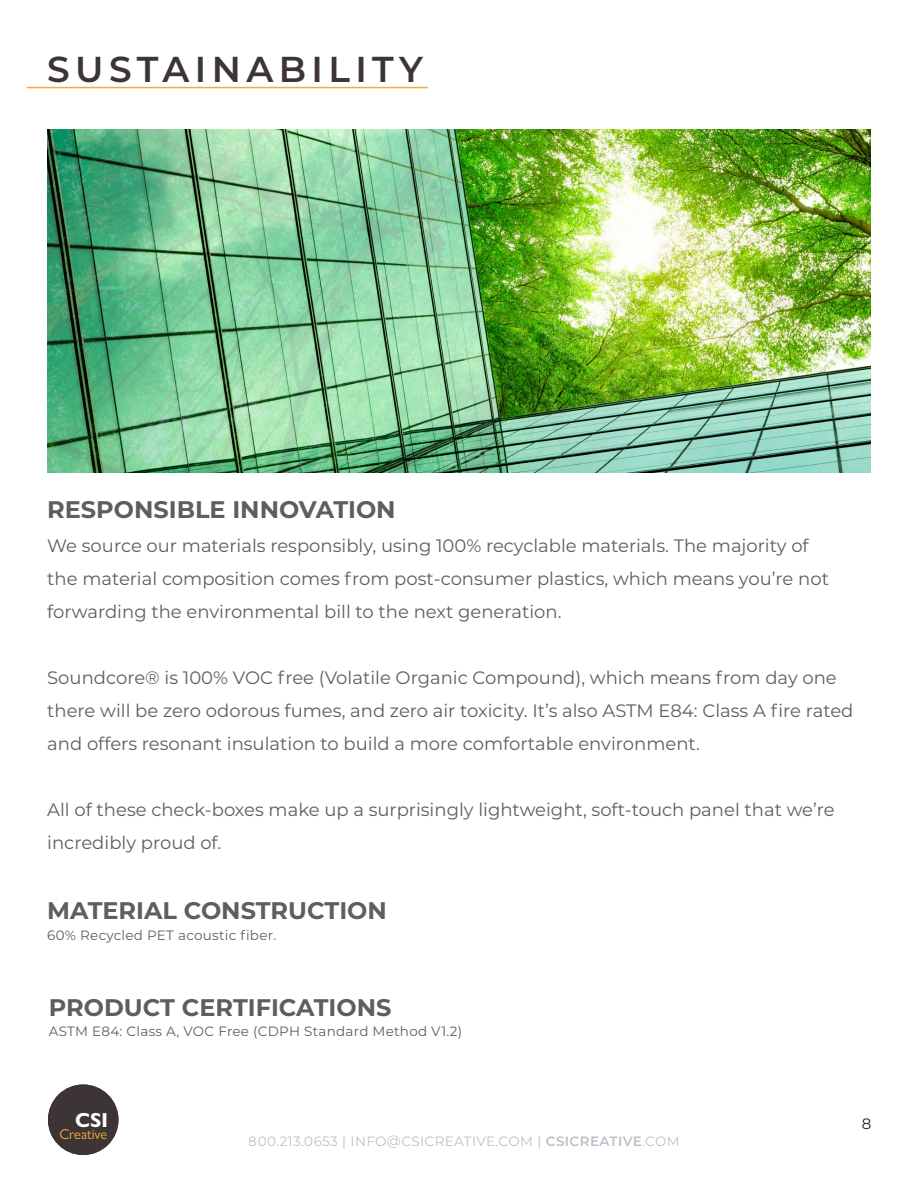
<style>
.page{position:relative;width:918px;height:1188px;background:#fff}
.page>*{position:absolute;margin:0;border:0;box-sizing:border-box;transform-origin:0 0}
.Align_Header{font:600 36px "Montserrat";letter-spacing:.15em;color:#3d3535}
.Technical_Header{font:700 24px "Montserrat";color:#5f5e5e}
.t1{font:700 20.4px "Gill Sans Nova";color:#fff}
.Paragraph{font:18px/33px "Montserrat";color:#5f5e5e}
.t2{font:15px "Montserrat";color:#231f20}
.t3{font:14.4px "Gill Sans Nova";color:#efaa3c}
.Technical{font:13.5px "Montserrat";letter-spacing:.02em;color:#5f5e5e}
.t4{font:13.5px "Montserrat";letter-spacing:.03em;color:#adb0bb}
.s1{font-weight:600}
</style>
<div class="page">
<svg style="left:47px;top:1084px;width:72px;height:72px"></svg>
<img style="left:47px;top:130px;width:824px;height:343px">
<hr style="left:26px;top:87px;width:402px;height:1px;background:#f1ac3b">
<p class="Align_Header" style="left:47px;top:44px;width:377px">SUSTAINABILITY</p>
<p class="Technical_Header" style="left:47px;top:492px;width:350px">RESPONSIBLE INNOVATION</p>
<p class="Paragraph" style="left:47px;top:529px;width:783px">We source our materials responsibly, using 100% recyclable materials. The majority of the material composition comes from post-consumer plastics, which means you’re not forwarding the environmental bill to the next generation.</p>
<p class="Paragraph" style="left:47px;top:661px;width:808px">Soundcore® is 100% VOC free (Volatile Organic Compound), which means from day one there will be zero odorous fumes, and zero air toxicity. It’s also ASTM E84: Class A fire rated and offers resonant insulation to build a more comfortable environment.</p>
<p class="Paragraph" style="left:47px;top:793px;width:789px">All of these check-boxes make up a surprisingly lightweight, soft-touch panel that we’re incredibly proud of.</p>
<p class="Technical_Header" style="left:47px;top:894px;width:341px">MATERIAL CONSTRUCTION</p>
<p class="Technical" style="left:47px;top:925px;width:230px">60% Recycled PET acoustic fiber.</p>
<p class="Technical_Header" style="left:49px;top:991px;width:344px">PRODUCT CERTIFICATIONS</p>
<p class="Technical" style="left:49px;top:1022px;width:415px">ASTM E84: Class A, VOC Free (CDPH Standard Method V1.2)</p>
<p class="t1" style="left:75px;top:1107px;width:34px">CSI</p>
<p class="t3" style="left:59px;top:1125px;width:49px">Creative</p>
<p class="t4" style="left:249px;top:1132px;width:432px">800.213.0653 | INFO@CSICREATIVE.COM | <span class="s1">CSICREATIVE</span>.COM</p>
<p class="t2" style="left:862px;top:1113px;width:11px">8</p>
</div>
